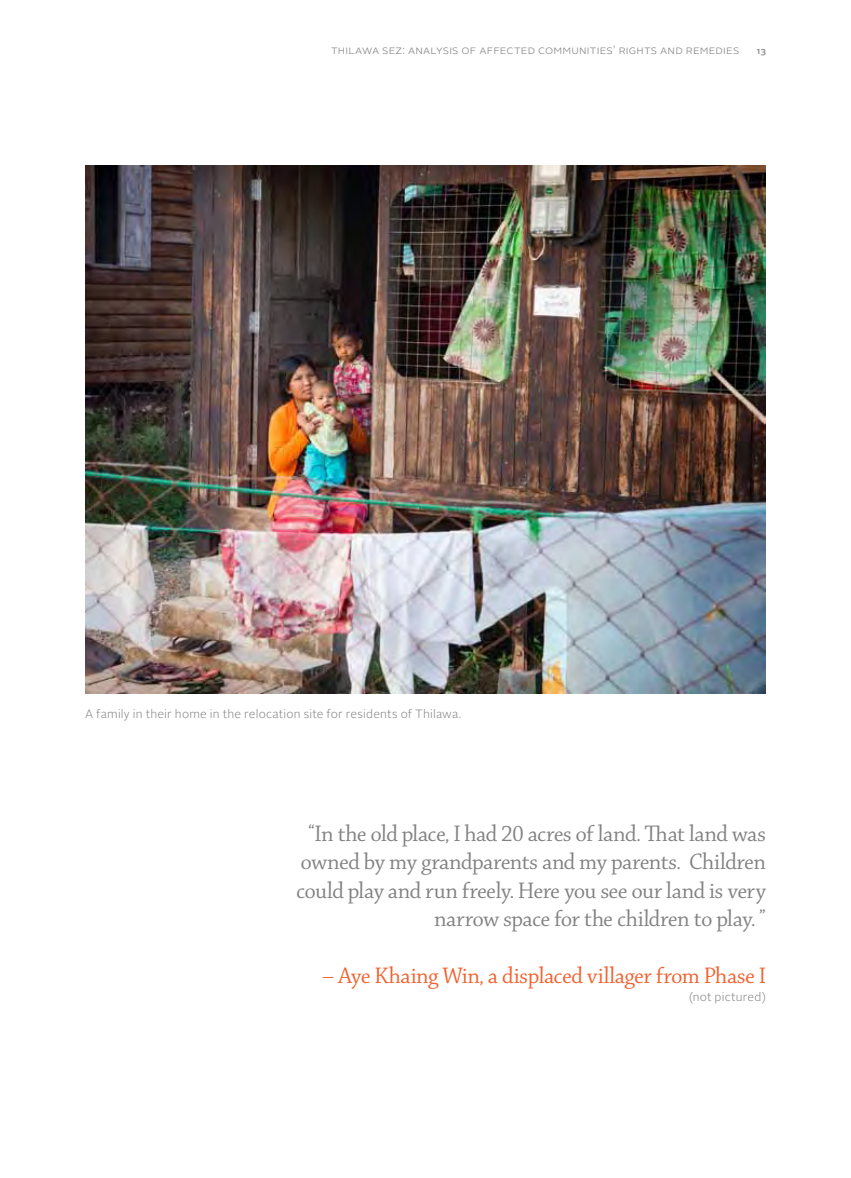
<style>
.page{position:relative;width:851px;height:1178px;background:#fff}
.page>*{position:absolute;margin:0;border:0;box-sizing:border-box;transform-origin:0 0}
.t1{font:24px/28.5px "Chaparral Pro Disp";letter-spacing:-.005em;color:#818181;text-align:right}
.t2{font:24px "Chaparral Pro Disp";letter-spacing:.005em;color:#f1602d}
.t3{font:300 12px "Alright Sans";letter-spacing:.015em;color:#828181}
.t4{font:500 9px "Alright Sans";color:#828181}
</style>
<div class="page">
<img style="left:85px;top:165px;width:680px;height:528px">
<p class="t3" style="left:331px;top:42px;width:409px">thilawa sez: analysis of affected communities’ rights and remedies</p>
<p class="t4" style="left:756px;top:45px;width:10px">13</p>
<p class="t3" style="left:85px;top:706px;width:377px">A family in their home in the relocation site for residents of Thilawa.</p>
<p class="t1" style="left:296px;top:820px;width:470px">“In the old place, I had 20 acres of land. That land was owned by my grandparents and my parents. Children could play and run freely. Here you see our land is very narrow space for the children to play. ”</p>
<p class="t2" style="left:322px;top:963px;width:445px">– Aye Khaing Win, a displaced villager from Phase I</p>
<p class="t3" style="left:689px;top:989px;width:78px">(not pictured)</p>
</div>
